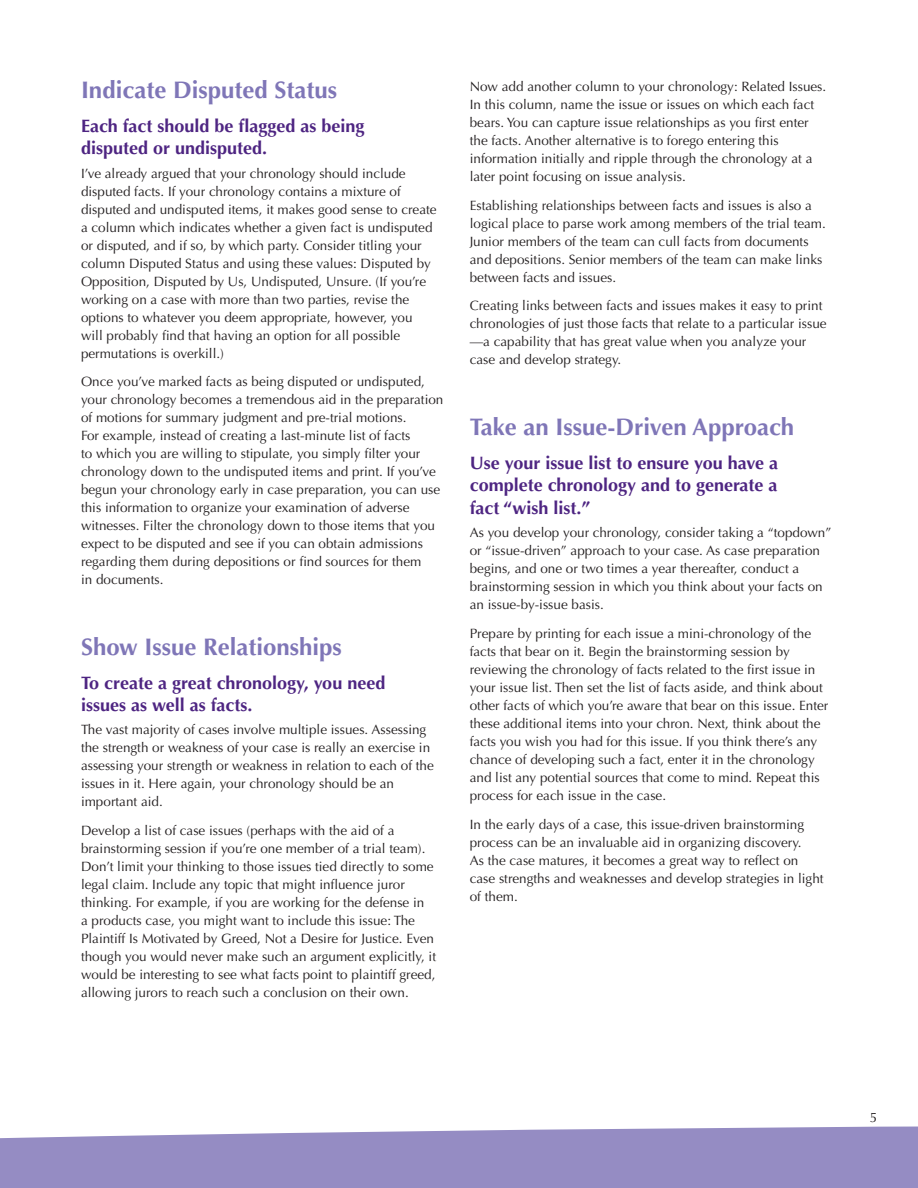
<style>
.page{position:relative;width:918px;height:1188px;background:#fff}
.page>*{position:absolute;margin:0;border:0;box-sizing:border-box;transform-origin:0 0}
.subhead_1{font:700 24px "Optima";color:#7f76b7}
.subhead_3{font:700 18px/22.5px "Optima";color:#4e2582}
.body_copy{font:13.5px/18px "Optima";color:#231f20}
</style>
<div class="page">
<svg style="left:0;top:1126px;width:918px;height:62px;background:#9d95c8"></svg>
<p class="subhead_1" style="left:81px;top:76px;width:258px">Indicate Disputed Status</p>
<p class="subhead_3" style="left:81px;top:115px;width:285px">Each fact should be flagged as being disputed or undisputed.</p>
<p class="body_copy" style="left:81px;top:164px;width:357px">I’ve already argued that your chronology should include disputed facts. If your chronology contains a mixture of disputed and undisputed items, it makes good sense to create a column which indicates whether a given fact is undisputed or disputed, and if so, by which party. Consider titling your column Disputed Status and using these values: Disputed by Opposition, Disputed by Us, Undisputed, Unsure. (If you’re working on a case with more than two parties, revise the options to whatever you deem appropriate, however, you will probably find that having an option for all possible permutations is overkill.)</p>
<p class="body_copy" style="left:81px;top:373px;width:364px">Once you’ve marked facts as being disputed or undisputed, your chronology becomes a tremendous aid in the preparation of motions for summary judgment and pre-trial motions.<br>For example, instead of creating a last-minute list of facts<br>to which you are willing to stipulate, you simply filter your chronology down to the undisputed items and print. If you’ve begun your chronology early in case preparation, you can use this information to organize your examination of adverse witnesses. Filter the chronology down to those items that you expect to be disputed and see if you can obtain admissions regarding them during depositions or find sources for them<br>in documents.</p>
<p class="subhead_1" style="left:81px;top:633px;width:262px">Show Issue Relationships</p>
<p class="subhead_3" style="left:81px;top:671px;width:306px">To create a great chronology, you need issues as well as facts.</p>
<p class="body_copy" style="left:81px;top:721px;width:354px">The vast majority of cases involve multiple issues. Assessing the strength or weakness of your case is really an exercise in assessing your strength or weakness in relation to each of the issues in it. Here again, your chronology should be an important aid.</p>
<p class="body_copy" style="left:81px;top:822px;width:357px">Develop a list of case issues (perhaps with the aid of a brainstorming session if you’re one member of a trial team).<br>Don’t limit your thinking to those issues tied directly to some legal claim. Include any topic that might influence juror thinking. For example, if you are working for the defense in<br>a products case, you might want to include this issue: The Plaintiff Is Motivated by Greed, Not a Desire for Justice. Even though you would never make such an argument explicitly, it would be interesting to see what facts point to plaintiff greed, allowing jurors to reach such a conclusion on their own.</p>
<p class="body_copy" style="left:470px;top:77px;width:358px">Now add another column to your chronology: Related Issues.<br>In this column, name the issue or issues on which each fact bears. You can capture issue relationships as you first enter the facts. Another alternative is to forego entering this information initially and ripple through the chronology at a later point focusing on issue analysis.</p>
<p class="body_copy" style="left:470px;top:196px;width:358px">Establishing relationships between facts and issues is also a logical place to parse work among members of the trial team.<br>Junior members of the team can cull facts from documents and depositions. Senior members of the team can make links between facts and issues.</p>
<p class="body_copy" style="left:470px;top:297px;width:358px">Creating links between facts and issues makes it easy to print chronologies of just those facts that relate to a particular issue —a capability that has great value when you analyze your case and develop strategy.</p>
<p class="subhead_1" style="left:470px;top:413px;width:326px">Take an Issue-Driven Approach</p>
<p class="subhead_3" style="left:470px;top:451px;width:310px;text-align:justify">Use your issue list to ensure you have a complete chronology and to generate a fact “wish list.”</p>
<p class="body_copy" style="left:470px;top:524px;width:363px">As you develop your chronology, consider taking a “topdown” or “issue-driven” approach to your case. As case preparation begins, and one or two times a year thereafter, conduct a brainstorming session in which you think about your facts on an issue-by-issue basis.</p>
<p class="body_copy" style="left:470px;top:624px;width:360px">Prepare by printing for each issue a mini-chronology of the facts that bear on it. Begin the brainstorming session by reviewing the chronology of facts related to the first issue in your issue list. Then set the list of facts aside, and think about other facts of which you’re aware that bear on this issue. Enter these additional items into your chron. Next, think about the facts you wish you had for this issue. If you think there’s any chance of developing such a fact, enter it in the chronology and list any potential sources that come to mind. Repeat this process for each issue in the case.</p>
<p class="body_copy" style="left:470px;top:815px;width:355px">In the early days of a case, this issue-driven brainstorming process can be an invaluable aid in organizing discovery.<br>As the case matures, it becomes a great way to reflect on case strengths and weaknesses and develop strategies in light of them.</p>
</div>
